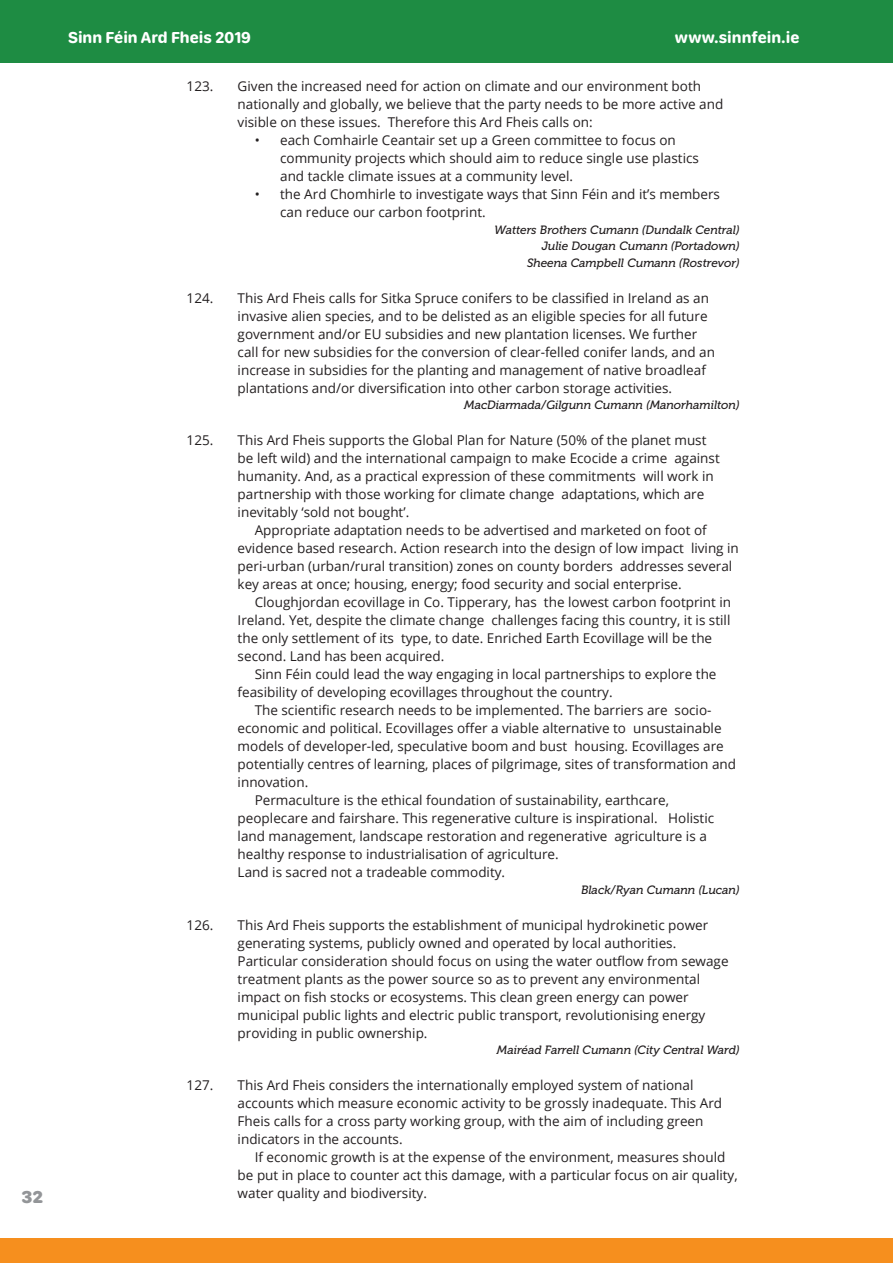
<style>
.page{position:relative;width:893px;height:1263px;background:#fff}
.page>*{position:absolute;margin:0;border:0;box-sizing:border-box;transform-origin:0 0}
.t1{font:900 18px "SF Compact Rounded";color:#939598}
.t2{font:700 16.5px "SF Compact Rounded";color:#fff}
.indent{font:13.5px/18px "Open Sans";color:#231f20}
.Bullet_point{font:13.5px/18px "Open Sans";color:#231f20}
.cumann{font:italic 12px "Museo 500";color:#231f20}
</style>
<div class="page">
<div style="left:0;top:0;width:893px;height:63px;background:#1e8c43"></div>
<div style="left:0;top:1238px;width:893px;height:25px;background:#f68f1e"></div>
<h1 class="t1" style="left:22px;top:1186px;width:23px">32</h1>
<p class="t2" style="left:68px;top:28px;width:184px">Sinn Féin Ard Fheis 2019</p>
<p class="t2" style="left:675px;top:28px;width:126px">www.sinnfein.ie</p>
<p class="indent" style="left:187px;top:77px;width:28px">123.</p>
<p class="indent" style="left:238px;top:77px;width:487px">Given the increased need for action on climate and our environment both nationally and globally, we believe that the party needs to be more active and visible on these issues. Therefore this Ard Fheis calls on:</p>
<p class="Bullet_point" style="left:280px;top:131px;width:420px;text-indent:-26px">• each Comhairle Ceantair set up a Green committee to focus on community projects which should aim to reduce single use plastics and tackle climate issues at a community level.</p>
<p class="Bullet_point" style="left:280px;top:185px;width:441px;text-indent:-26px">• the Ard Chomhirle to investigate ways that Sinn Féin and it’s members can reduce our carbon footprint.</p>
<p class="cumann" style="left:495px;top:223px;width:246px">Watters Brothers Cumann (Dundalk Central)</p>
<p class="cumann" style="left:542px;top:239px;width:199px">Julie Dougan Cumann (Portadown)</p>
<p class="cumann" style="left:527px;top:256px;width:214px">Sheena Campbell Cumann (Rostrevor)</p>
<p class="indent" style="left:187px;top:288px;width:28px">124.</p>
<p class="indent" style="left:238px;top:288px;width:479px">This Ard Fheis calls for Sitka Spruce conifers to be classified in Ireland as an invasive alien species, and to be delisted as an eligible species for all future government and/or EU subsidies and new plantation licenses. We further call for new subsidies for the conversion of clear-felled conifer lands, and an increase in subsidies for the planting and management of native broadleaf plantations and/or diversification into other carbon storage activities.</p>
<p class="cumann" style="left:464px;top:398px;width:277px">MacDiarmada/Gilgunn Cumann (Manorhamilton)</p>
<p class="indent" style="left:187px;top:431px;width:28px">125.</p>
<p class="indent" style="left:238px;top:431px;width:484px">This Ard Fheis supports the Global Plan for Nature (50% of the planet must be left wild) and the international campaign to make Ecocide a crime against humanity. And, as a practical expression of these commitments will work in partnership with those working for climate change adaptations, which are inevitably ‘sold not bought’.</p>
<p class="indent" style="left:238px;top:521px;width:503px;text-indent:17px">Appropriate adaptation needs to be advertised and marketed on foot of evidence based research. Action research into the design of low impact living in peri-urban (urban/rural transition) zones on county borders addresses several key areas at once; housing, energy; food security and social enterprise.</p>
<p class="indent" style="left:238px;top:593px;width:495px;text-indent:17px">Cloughjordan ecovillage in Co. Tipperary, has the lowest carbon footprint in Ireland. Yet, despite the climate change challenges facing this country, it is still the only settlement of its type, to date. Enriched Earth Ecovillage will be the second. Land has been acquired.</p>
<p class="indent" style="left:238px;top:665px;width:480px;text-indent:17px">Sinn Féin could lead the way engaging in local partnerships to explore the feasibility of developing ecovillages throughout the country.</p>
<p class="indent" style="left:238px;top:701px;width:500px;text-indent:17px">The scientific research needs to be implemented. The barriers are socio&shy;economic and political. Ecovillages offer a viable alternative to unsustainable models of developer-led, speculative boom and bust housing. Ecovillages are potentially centres of learning, places of pilgrimage, sites of transformation and innovation.</p>
<p class="indent" style="left:238px;top:791px;width:478px;text-indent:17px">Permaculture is the ethical foundation of sustainability, earthcare, peoplecare and fairshare. This regenerative culture is inspirational. Holistic land management, landscape restoration and regenerative agriculture is a healthy response to industrialisation of agriculture.<br>Land is sacred not a tradeable commodity.</p>
<p class="cumann" style="left:581px;top:883px;width:160px">Black/Ryan Cumann (Lucan)</p>
<p class="indent" style="left:187px;top:915px;width:28px">126.</p>
<p class="indent" style="left:238px;top:915px;width:492px">This Ard Fheis supports the establishment of municipal hydrokinetic power generating systems, publicly owned and operated by local authorities.<br>Particular consideration should focus on using the water outflow from sewage treatment plants as the power source so as to prevent any environmental impact on fish stocks or ecosystems. This clean green energy can power municipal public lights and electric public transport, revolutionising energy providing in public ownership.</p>
<p class="cumann" style="left:497px;top:1043px;width:244px">Mairéad Farrell Cumann (City Central Ward)</p>
<p class="indent" style="left:187px;top:1076px;width:28px">127.</p>
<p class="indent" style="left:238px;top:1076px;width:486px">This Ard Fheis considers the internationally employed system of national accounts which measure economic activity to be grossly inadequate. This Ard Fheis calls for a cross party working group, with the aim of including green indicators in the accounts.</p>
<p class="indent" style="left:238px;top:1148px;width:502px;text-indent:17px">If economic growth is at the expense of the environment, measures should be put in place to counter act this damage, with a particular focus on air quality, water quality and biodiversity.</p>
</div>
